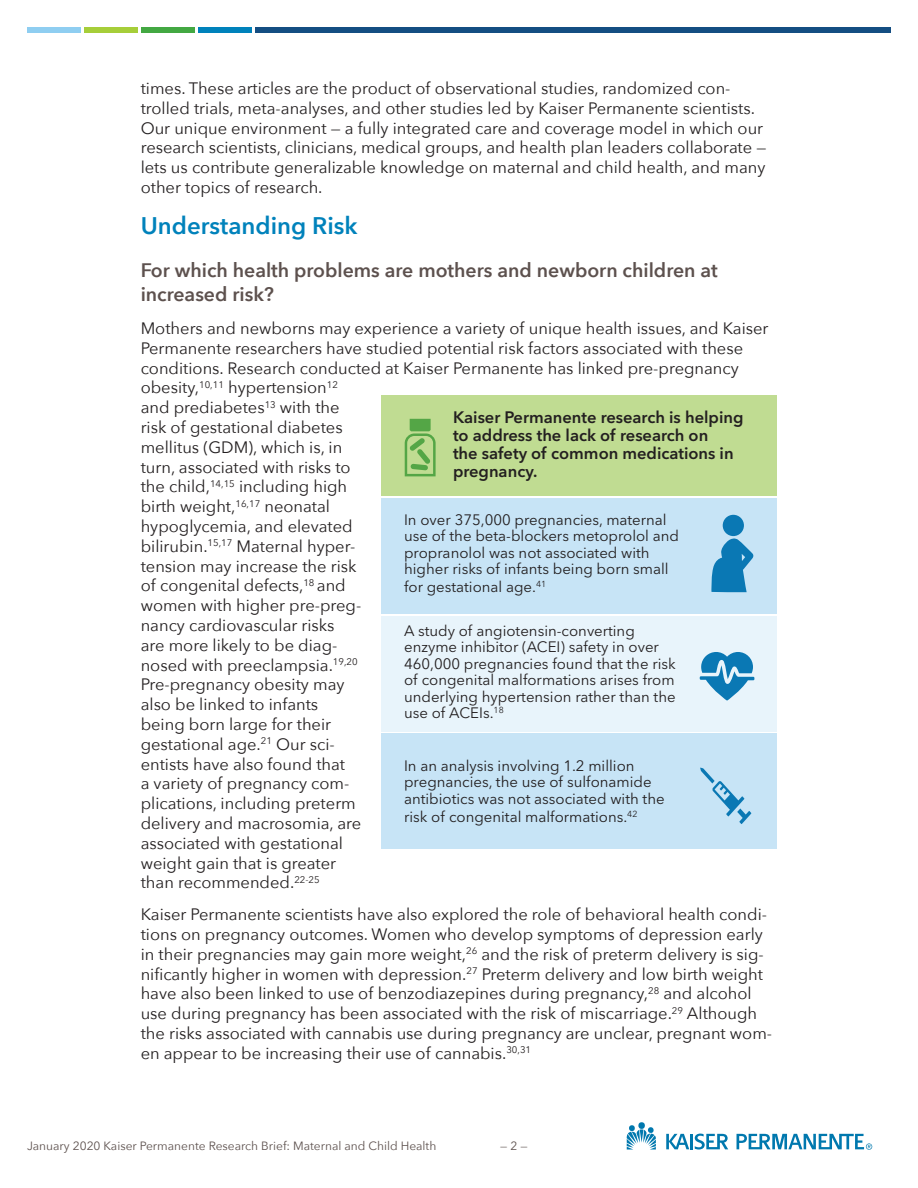
<style>
.page{position:relative;width:918px;height:1188px;background:#fff}
.page>*{position:absolute;margin:0;border:0;box-sizing:border-box;transform-origin:0 0}
.t1{font:600 24px "Avenir Next";color:#0082bb}
.t2{font:600 19.5px/23.4px "Avenir Next";color:#5d514e}
.Body_Text{font:16.5px/19.8px "Avenir Next";color:#231f20}
.EndNote_Bibliography{font:600 16.5px/18px "Avenir Next LT Pro";color:#231f20}
.EndNote_Bibliography-2{font:15px/16.5px "Avenir Next LT Pro";color:#231f20}
.t3{font:12px "Avenir Next";color:#5d514e}
</style>
<div class="page">
<div style="left:27px;top:27px;width:54px;height:5px;background:#8fcef1"></div>
<div style="left:84px;top:27px;width:54px;height:5px;background:#a6ce39"></div>
<div style="left:141px;top:27px;width:54px;height:5px;background:#43a842"></div>
<div style="left:198px;top:27px;width:54px;height:5px;background:#0082bb"></div>
<div style="left:255px;top:27px;width:636px;height:5px;background:#144e82"></div>
<svg style="left:627px;top:1125px;width:29px;height:25px"></svg>
<div style="left:638px;top:1122px;width:7px;height:7px;background:#0078ae;border-radius:50%"></div>
<hr style="left:690px;top:1134px;width:3px;height:15px;background:#0078ae">
<svg style="left:666px;top:1134px;width:23px;height:15px"></svg>
<svg style="left:695px;top:1134px;width:33px;height:16px"></svg>
<svg style="left:737px;top:1134px;width:135px;height:16px"></svg>
<div style="left:382px;top:498px;width:395px;height:116px;background:#c7e4f6"></div>
<div style="left:382px;top:616px;width:395px;height:115px;background:#e8f4fb"></div>
<div style="left:382px;top:734px;width:395px;height:115px;background:#c7e4f6"></div>
<div style="left:382px;top:396px;width:395px;height:100px;background:#c0dc92"></div>
<svg style="left:405px;top:419px;width:31px;height:57px"></svg>
<svg style="left:700px;top:652px;width:54px;height:49px"></svg>
<svg style="left:700px;top:768px;width:51px;height:56px"></svg>
<div style="left:723px;top:515px;width:21px;height:21px;background:#0a78b4;border-radius:50%"></div>
<svg style="left:711px;top:538px;width:43px;height:54px"></svg>
<p class="Body_Text" style="left:141px;top:78px;width:627px">times. These articles are the product of observational studies, randomized con&shy;trolled trials, meta-analyses, and other studies led by Kaiser Permanente scientists.<br>Our unique environment — a fully integrated care and coverage model in which our research scientists, clinicians, medical groups, and health plan leaders collaborate — lets us contribute generalizable knowledge on maternal and child health, and many other topics of research.</p>
<h2 class="t1" style="left:141px;top:205px;width:218px">Understanding Risk</h2>
<h3 class="t2" style="left:141px;top:258px;width:578px">For which health problems are mothers and newborn children at increased risk?</h3>
<p class="Body_Text" style="left:141px;top:318px;width:629px">Mothers and newborns may experience a variety of unique health issues, and Kaiser Permanente researchers have studied potential risk factors associated with these conditions. Research conducted at Kaiser Permanente has linked pre-pregnancy obesity,<sup>10,11</sup> hypertension<sup>12<br></sup>and prediabetes<sup>13</sup> with the<br>risk of gestational diabetes<br>mellitus (GDM), which is, in<br>turn, associated with risks to<br>the child,<sup>14,15</sup> including high<br>birth weight,<sup>16,17</sup> neonatal<br>hypoglycemia, and elevated<br>bilirubin.<sup>15,17</sup> Maternal hyper-<br>tension may increase the risk<br>of congenital defects,<sup>18</sup> and<br>women with higher pre-preg-<br>nancy cardiovascular risks<br>are more likely to be diag-<br>nosed with preeclampsia.<sup>19,20<br></sup>Pre-pregnancy obesity may<br>also be linked to infants<br>being born large for their<br>gestational age.<sup>21</sup> Our sci-<br>entists have also found that<br>a variety of pregnancy com-<br>plications, including preterm<br>delivery and macrosomia, are<br>associated with gestational<br>weight gain that is greater<br>than recommended.<sup>22-25</sup></p>
<p class="Body_Text" style="left:141px;top:904px;width:633px">Kaiser Permanente scientists have also explored the role of behavioral health condi&shy;tions on pregnancy outcomes. Women who develop symptoms of depression early in their pregnancies may gain more weight,<sup>26</sup> and the risk of preterm delivery is sig&shy;nificantly higher in women with depression.<sup>27</sup> Preterm delivery and low birth weight have also been linked to use of benzodiazepines during pregnancy,<sup>28</sup> and alcohol use during pregnancy has been associated with the risk of miscarriage.<sup>29</sup> Although the risks associated with cannabis use during pregnancy are unclear, pregnant wom&shy;en appear to be increasing their use of cannabis.<sup>30,31</sup></p>
<p class="EndNote_Bibliography" style="left:453px;top:408px;width:292px">Kaiser Permanente research is helping to address the lack of research on<br>the safety of common medications in pregnancy.</p>
<p class="EndNote_Bibliography-2" style="left:404px;top:511px;width:277px">In over 375,000 pregnancies, maternal use of the beta-blockers metoprolol and propranolol was not associated with higher risks of infants being born small</p>
<p class="EndNote_Bibliography-2" style="left:404px;top:579px;width:144px">for gestational age.<sup>41</sup></p>
<p class="EndNote_Bibliography-2" style="left:404px;top:622px;width:273px">A study of angiotensin-converting enzyme inhibitor (ACEI) safety in over 460,000 pregnancies found that the risk of congenital malformations arises from underlying hypertension rather than the use of ACEIs.<sup>18</sup></p>
<p class="EndNote_Bibliography-2" style="left:404px;top:757px;width:262px">In an analysis involving 1.2 million pregnancies, the use of sulfonamide antibiotics was not associated with the</p>
<p class="EndNote_Bibliography-2" style="left:404px;top:808px;width:235px">risk of congenital malformations.<sup>42</sup></p>
<p class="t3" style="left:27px;top:1135px;width:411px">January 2020 Kaiser Permanente Research Brief: Maternal and Child Health</p>
<p class="t3" style="left:500px;top:1135px;width:29px">— 2 —</p>
</div>
